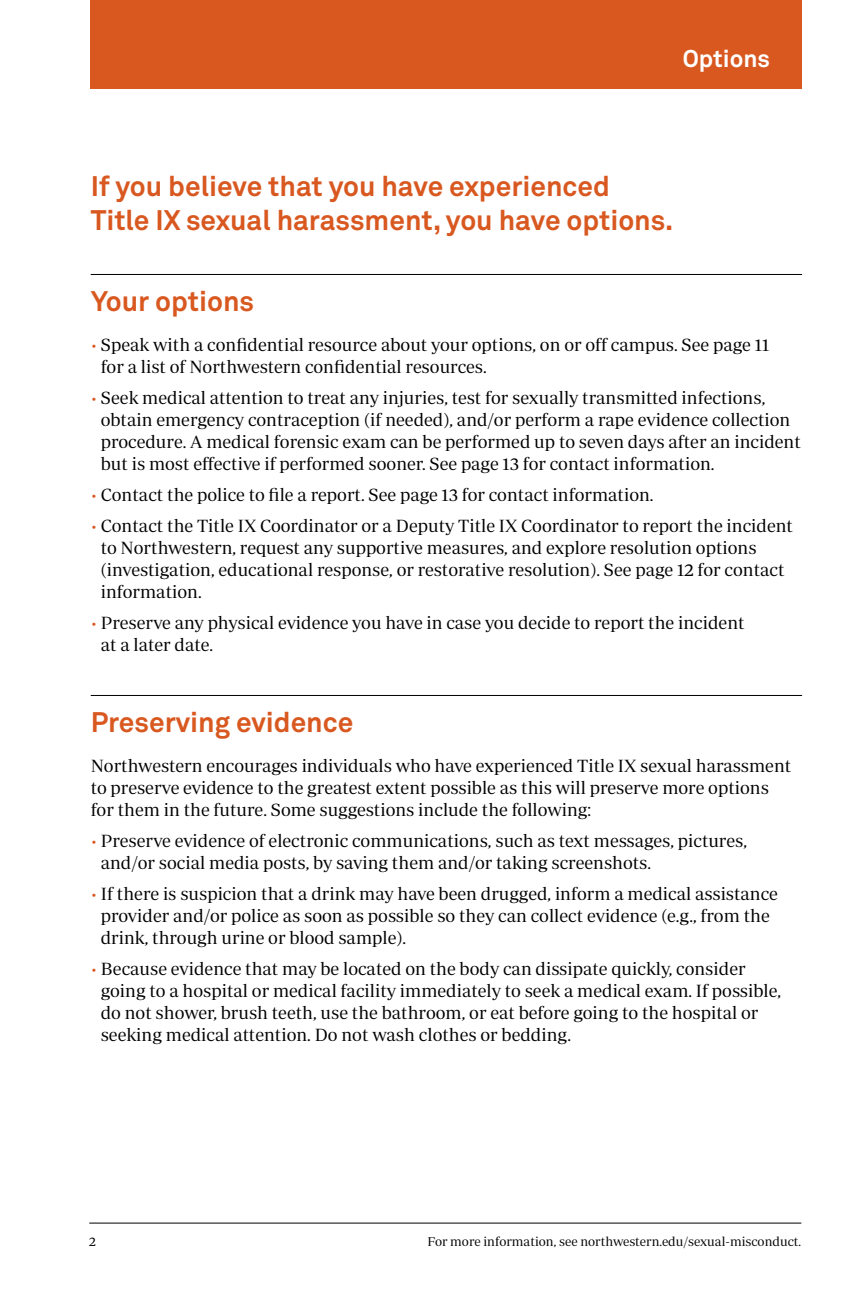
<style>
.page{position:relative;width:864px;height:1296px;background:#fff}
.page>*{position:absolute;margin:0;border:0;box-sizing:border-box;transform-origin:0 0}
.t1{font:700 28px/34px "Akkurat Pro";color:#d85820}
.t2{font:700 24px "Akkurat Pro";color:#fff}
.t3{font:18px/22px "Periodico Display Lg";color:#000}
.t4{font:13px "Periodico Display Lg";color:#000}
.s1{color:#d85820}
</style>
<div class="page">
<hr style="left:89px;top:1223px;width:712px;height:1px;background:#000">
<hr style="left:91px;top:274px;width:711px;height:1px;background:#000">
<hr style="left:91px;top:695px;width:711px;height:1px;background:#000">
<div style="left:90px;top:0;width:711px;height:88px;background:#d85820"></div>
<h2 class="t2" style="left:683px;top:44px;width:89px">Options</h2>
<h1 class="t1" style="left:91px;top:169px;width:584px">If you believe that you have experienced<br>Title IX sexual harassment, you have options.</h1>
<h1 class="t1" style="left:91px;top:284px;width:165px">Your options</h1>
<p class="t3" style="left:101px;top:333px;width:670px;text-indent:-10px"><span class="s1">•</span> Speak with a confidential resource about your options, on or off campus. See page 11 for a list of Northwestern confidential resources.</p>
<p class="t3" style="left:101px;top:386px;width:702px;text-indent:-10px"><span class="s1">•</span> Seek medical attention to treat any injuries, test for sexually transmitted infections, obtain emergency contraception (if needed), and/or perform a rape evidence collection procedure. A medical forensic exam can be performed up to seven days after an incident but is most effective if performed sooner. See page 13 for contact information.</p>
<p class="t3" style="left:91px;top:483px;width:564px"><span class="s1">•</span> Contact the police to file a report. See page 13 for contact information.</p>
<p class="t3" style="left:101px;top:514px;width:694px;text-indent:-10px"><span class="s1">•</span> Contact the Title IX Coordinator or a Deputy Title IX Coordinator to report the incident to Northwestern, request any supportive measures, and explore resolution options (investigation, educational response, or restorative resolution). See page 12 for contact information.</p>
<p class="t3" style="left:101px;top:611px;width:645px;text-indent:-10px"><span class="s1">•</span> Preserve any physical evidence you have in case you decide to report the incident at a later date.</p>
<h1 class="t1" style="left:91px;top:705px;width:264px">Preserving evidence</h1>
<p class="t3" style="left:91px;top:754px;width:702px">Northwestern encourages individuals who have experienced Title IX sexual harassment to preserve evidence to the greatest extent possible as this will preserve more options for them in the future. Some suggestions include the following:</p>
<p class="t3" style="left:101px;top:829px;width:648px;text-indent:-10px"><span class="s1">•</span> Preserve evidence of electronic communications, such as text messages, pictures, and/or social media posts, by saving them and/or taking screenshots.</p>
<p class="t3" style="left:101px;top:882px;width:679px;text-indent:-10px"><span class="s1">•</span> If there is suspicion that a drink may have been drugged, inform a medical assistance provider and/or police as soon as possible so they can collect evidence (e.g., from the drink, through urine or blood sample).</p>
<p class="t3" style="left:101px;top:957px;width:682px;text-indent:-10px"><span class="s1">•</span> Because evidence that may be located on the body can dissipate quickly, consider going to a hospital or medical facility immediately to seek a medical exam. If possible, do not shower, brush teeth, use the bathroom, or eat before going to the hospital or seeking medical attention. Do not wash clothes or bedding.</p>
<p class="t4" style="left:89px;top:1235px;width:8px">2</p>
<p class="t4" style="left:428px;top:1235px;width:375px">For more information, see northwestern.edu/sexual-misconduct.</p>
</div>
